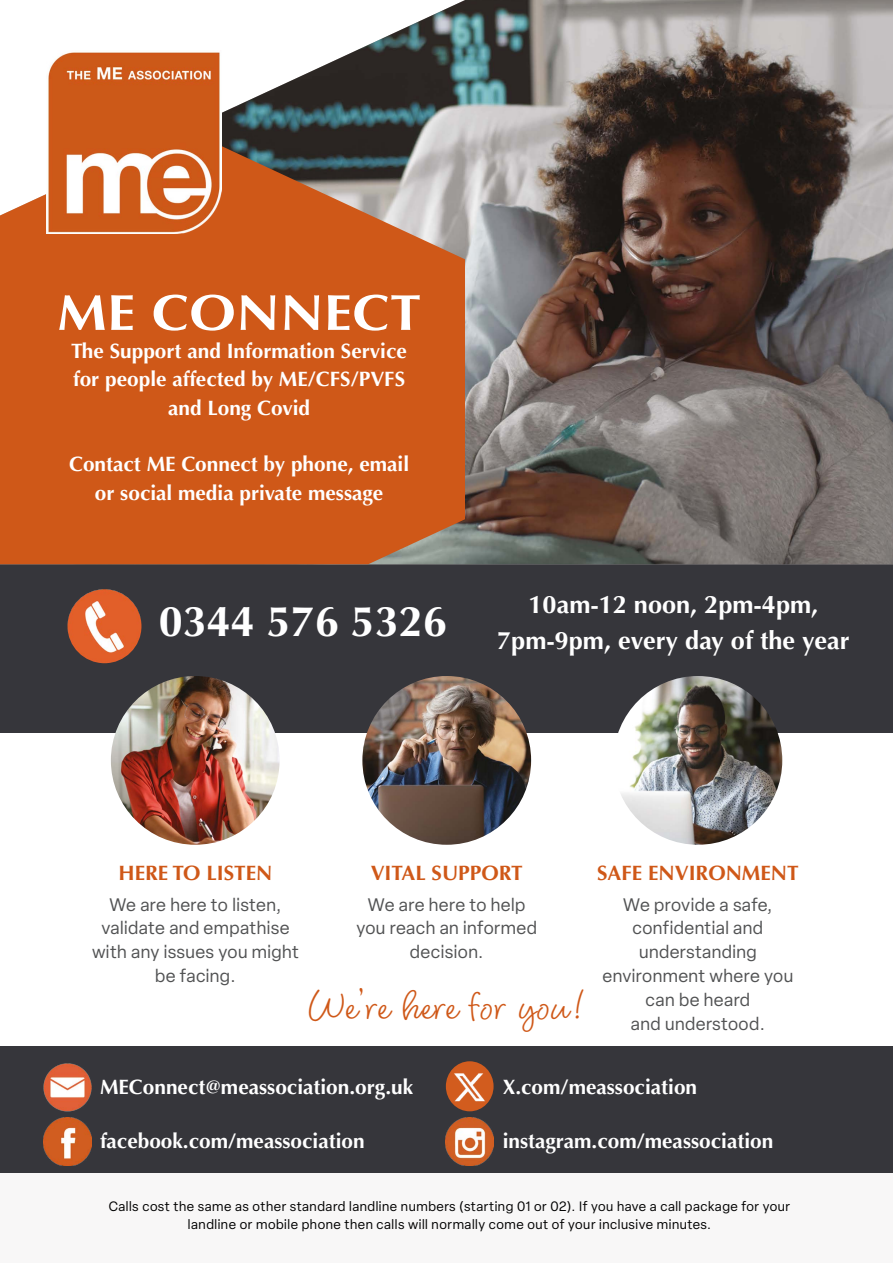
<style>
.page{position:relative;width:893px;height:1263px;background:#fff}
.page>*{position:absolute;margin:0;border:0;box-sizing:border-box;transform-origin:0 0}
.t1{font:700 50.55px "Optima";letter-spacing:.01em;color:#fff;scale:1.1 1}
.t2{font:700 43.2px "Optima";color:#fff}
.t3{font:40.2px "Blithe";letter-spacing:.025em;color:#cf5818}
.t4{font:700 25.35px/35.7px "Optima";color:#fff;text-align:center}
.t5{font:700 20.85px/28.2px "Optima";color:#fff;text-align:center}
.t6{font:700 20.85px "Optima";color:#cf5818}
.t7{font:17.85px/23.9px "Elza";letter-spacing:.025em;color:#515253;text-align:center}
.t8{font:13.35px/17.9px "Elza";letter-spacing:.04em;color:#000;text-align:center}
</style>
<div class="page">
<div style="left:0;top:564px;width:893px;height:169px;background:#36363b"></div>
<div style="left:0;top:1046px;width:893px;height:130px;background:#36363b"></div>
<img style="left:111px;top:676px;width:169px;height:169px;border-radius:84px">
<img style="left:362px;top:676px;width:169px;height:169px;border-radius:84px">
<img style="left:614px;top:676px;width:168px;height:169px;border-radius:84px">
<img style="left:44px;top:1063px;width:47px;height:48px">
<img style="left:44px;top:1118px;width:47px;height:48px">
<img style="left:446px;top:1063px;width:48px;height:48px">
<img style="left:446px;top:1118px;width:48px;height:48px">
<img style="left:68px;top:589px;width:73px;height:74px;border-radius:37px">
<img style="left:222px;top:0;width:671px;height:564px">
<svg style="left:0;top:129px;width:465px;height:435px;background:#c75f27"></svg>
<img style="left:47px;top:52px;width:174px;height:181px">
<div style="left:0;top:1173px;width:893px;height:90px;background:#f8f7f7"></div>
<svg style="left:889px;top:0;width:4px;height:5px"></svg>
<h1 class="t1" style="left:57px;top:283px;width:332px">ME CONNECT</h1>
<p class="t5" style="left:71px;top:337px;width:337px">The Support and Information Service for people affected by ME/CFS/PVFS and Long Covid</p>
<p class="t5" style="left:69px;top:450px;width:341px">Contact ME Connect by phone, email or social media private message</p>
<h2 class="t2" style="left:159px;top:597px;width:289px">0344 576 5326</h2>
<p class="t4" style="left:497px;top:587px;width:354px">10am-12 noon, 2pm-4pm,<br>7pm-9pm, every day of the year</p>
<p class="t6" style="left:118px;top:860px;width:155px">HERE TO LISTEN</p>
<p class="t7" style="left:92px;top:892px;width:208px">We are here to listen, validate and empathise with any issues you might be facing.</p>
<p class="t6" style="left:371px;top:860px;width:154px">VITAL SUPPORT</p>
<p class="t7" style="left:356px;top:892px;width:182px">We are here to help you reach an informed decision.</p>
<h3 class="t3" style="left:310px;top:981px;width:275px">We’re here for you !</h3>
<p class="t6" style="left:597px;top:860px;width:203px">SAFE ENVIRONMENT</p>
<p class="t7" style="left:603px;top:892px;width:192px">We provide a safe, confidential and understanding environment where you can be heard<br>and understood.</p>
<p class="t5" style="left:100px;top:1073px;width:315px">MEConnect@meassociation.org.uk</p>
<p class="t5" style="left:100px;top:1127px;width:266px">facebook.com/meassociation</p>
<p class="t5" style="left:503px;top:1073px;width:196px">X.com/meassociation</p>
<p class="t5" style="left:503px;top:1127px;width:272px">instagram.com/meassociation</p>
<p class="t8" style="left:109px;top:1198px;width:683px">Calls cost the same as other standard landline numbers (starting 01 or 02). If you have a call package for your landline or mobile phone then calls will normally come out of your inclusive minutes.</p>
</div>
